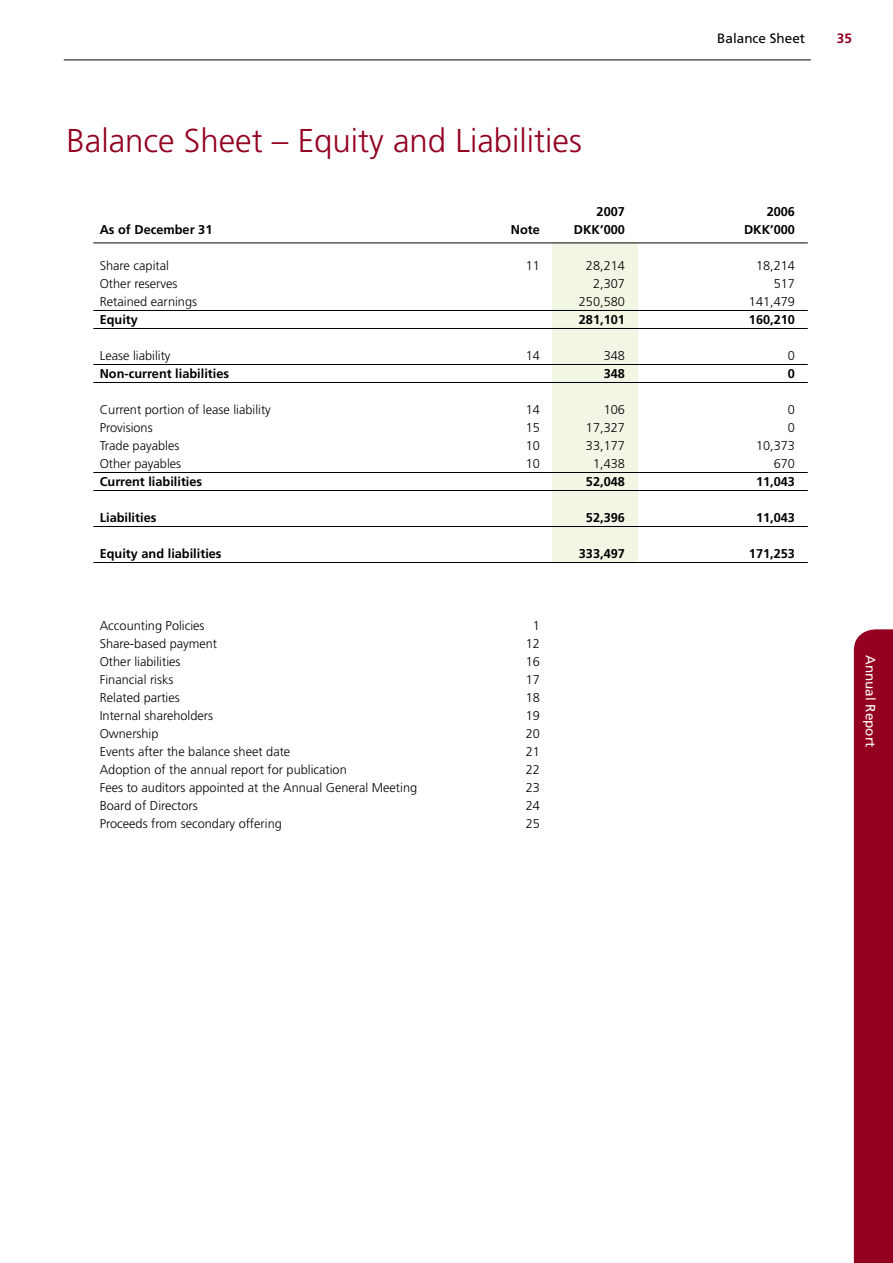
<style>
.page{position:relative;width:893px;height:1263px;background:#fff}
.page>*{position:absolute;margin:0;border:0;box-sizing:border-box;transform-origin:0 0}
.t1{font:300 33px "Frutiger";color:#930020}
.t2{font:13.5px "Frutiger";color:#fff}
.t3{font:13.5px "Frutiger";color:#000}
.t4{font:700 13.5px "Frutiger";color:#930020}
.t5{font:300 12.75px "Frutiger";color:#000}
.t6{font:700 12.75px "Frutiger";color:#000}
</style>
<div class="page">
<div style="left:854px;top:629px;width:39px;height:634px;background:#930020"></div>
<hr style="left:64px;top:60px;width:747px;height:1px;background:#000">
<div style="left:553px;top:243px;width:85px;height:320px;background:#f1f6e5"></div>
<hr style="left:93px;top:243px;width:715px;height:1px;background:#000">
<hr style="left:93px;top:310px;width:715px;height:1px;background:#000">
<hr style="left:93px;top:328px;width:715px;height:1px;background:#000">
<hr style="left:93px;top:364px;width:715px;height:1px;background:#000">
<hr style="left:93px;top:382px;width:715px;height:1px;background:#000">
<hr style="left:93px;top:472px;width:715px;height:1px;background:#000">
<hr style="left:93px;top:490px;width:715px;height:1px;background:#000">
<hr style="left:93px;top:526px;width:715px;height:1px;background:#000">
<hr style="left:93px;top:562px;width:715px;height:1px;background:#000">
<p class="t3" style="left:717px;top:30px;width:89px">Balance Sheet</p>
<p class="t4" style="left:837px;top:30px;width:17px">35</p>
<h1 class="t1" style="left:67px;top:122px;width:517px">Balance Sheet – Equity and Liabilities</h1>
<p class="t6" style="left:597px;top:204px;width:30px">2007</p>
<p class="t6" style="left:767px;top:204px;width:30px">2006</p>
<p class="t6" style="left:100px;top:222px;width:114px">As of December 31</p>
<p class="t6" style="left:511px;top:222px;width:31px">Note</p>
<p class="t6" style="left:574px;top:222px;width:53px">DKK’000</p>
<p class="t6" style="left:744px;top:222px;width:53px">DKK’000</p>
<p class="t5" style="left:100px;top:258px;width:71px">Share capital</p>
<p class="t5" style="left:526px;top:258px;width:16px">11</p>
<p class="t5" style="left:586px;top:258px;width:40px">28,214</p>
<p class="t5" style="left:756px;top:258px;width:40px">18,214</p>
<p class="t5" style="left:100px;top:276px;width:79px">Other reserves</p>
<p class="t5" style="left:593px;top:276px;width:33px">2,307</p>
<p class="t5" style="left:774px;top:276px;width:23px">517</p>
<p class="t5" style="left:100px;top:294px;width:99px">Retained earnings</p>
<p class="t5" style="left:579px;top:294px;width:48px">250,580</p>
<p class="t5" style="left:749px;top:294px;width:48px">141,479</p>
<p class="t6" style="left:100px;top:312px;width:40px">Equity</p>
<p class="t6" style="left:579px;top:312px;width:48px">281,101</p>
<p class="t6" style="left:749px;top:312px;width:48px">160,210</p>
<p class="t5" style="left:100px;top:348px;width:72px">Lease liability</p>
<p class="t5" style="left:526px;top:348px;width:16px">14</p>
<p class="t5" style="left:604px;top:348px;width:23px">348</p>
<p class="t5" style="left:788px;top:348px;width:9px">0</p>
<p class="t6" style="left:100px;top:366px;width:131px">Non-current liabilities</p>
<p class="t6" style="left:604px;top:366px;width:23px">348</p>
<p class="t6" style="left:788px;top:366px;width:9px">0</p>
<p class="t5" style="left:100px;top:402px;width:173px">Current portion of lease liability</p>
<p class="t5" style="left:526px;top:402px;width:16px">14</p>
<p class="t5" style="left:604px;top:402px;width:23px">106</p>
<p class="t5" style="left:788px;top:402px;width:9px">0</p>
<p class="t5" style="left:100px;top:420px;width:54px">Provisions</p>
<p class="t5" style="left:526px;top:420px;width:16px">15</p>
<p class="t5" style="left:586px;top:420px;width:40px">17,327</p>
<p class="t5" style="left:788px;top:420px;width:9px">0</p>
<p class="t5" style="left:100px;top:438px;width:81px">Trade payables</p>
<p class="t5" style="left:526px;top:438px;width:16px">10</p>
<p class="t5" style="left:586px;top:438px;width:40px">33,177</p>
<p class="t5" style="left:756px;top:438px;width:40px">10,373</p>
<p class="t5" style="left:100px;top:456px;width:83px">Other payables</p>
<p class="t5" style="left:526px;top:456px;width:16px">10</p>
<p class="t5" style="left:593px;top:456px;width:33px">1,438</p>
<p class="t5" style="left:774px;top:456px;width:23px">670</p>
<p class="t6" style="left:100px;top:474px;width:104px">Current liabilities</p>
<p class="t6" style="left:586px;top:474px;width:40px">52,048</p>
<p class="t6" style="left:756px;top:474px;width:40px">11,043</p>
<p class="t6" style="left:100px;top:510px;width:58px">Liabilities</p>
<p class="t6" style="left:586px;top:510px;width:40px">52,396</p>
<p class="t6" style="left:756px;top:510px;width:40px">11,043</p>
<p class="t6" style="left:100px;top:546px;width:123px">Equity and liabilities</p>
<p class="t6" style="left:579px;top:546px;width:48px">333,497</p>
<p class="t6" style="left:749px;top:546px;width:48px">171,253</p>
<p class="t5" style="left:100px;top:618px;width:106px">Accounting Policies</p>
<p class="t5" style="left:533px;top:618px;width:9px">1</p>
<p class="t5" style="left:100px;top:636px;width:119px">Share-based payment</p>
<p class="t5" style="left:526px;top:636px;width:16px">12</p>
<p class="t5" style="left:100px;top:654px;width:82px">Other liabilities</p>
<p class="t5" style="left:526px;top:654px;width:16px">16</p>
<p class="t5" style="left:100px;top:672px;width:75px">Financial risks</p>
<p class="t5" style="left:526px;top:672px;width:16px">17</p>
<p class="t5" style="left:100px;top:690px;width:82px">Related parties</p>
<p class="t5" style="left:526px;top:690px;width:16px">18</p>
<p class="t5" style="left:100px;top:708px;width:115px">Internal shareholders</p>
<p class="t5" style="left:526px;top:708px;width:16px">19</p>
<p class="t5" style="left:100px;top:726px;width:60px">Ownership</p>
<p class="t5" style="left:526px;top:726px;width:16px">20</p>
<p class="t5" style="left:100px;top:744px;width:192px">Events after the balance sheet date</p>
<p class="t5" style="left:526px;top:744px;width:16px">21</p>
<p class="t5" style="left:100px;top:762px;width:249px">Adoption of the annual report for publication</p>
<p class="t5" style="left:526px;top:762px;width:16px">22</p>
<p class="t5" style="left:100px;top:780px;width:319px">Fees to auditors appointed at the Annual General Meeting</p>
<p class="t5" style="left:526px;top:780px;width:16px">23</p>
<p class="t5" style="left:100px;top:798px;width:100px">Board of Directors</p>
<p class="t5" style="left:526px;top:798px;width:16px">24</p>
<p class="t5" style="left:100px;top:816px;width:184px">Proceeds from secondary offering</p>
<p class="t5" style="left:526px;top:816px;width:16px">25</p>
<p class="t2" style="left:878px;top:655px;width:94px;rotate:90deg">Annual Report</p>
</div>
